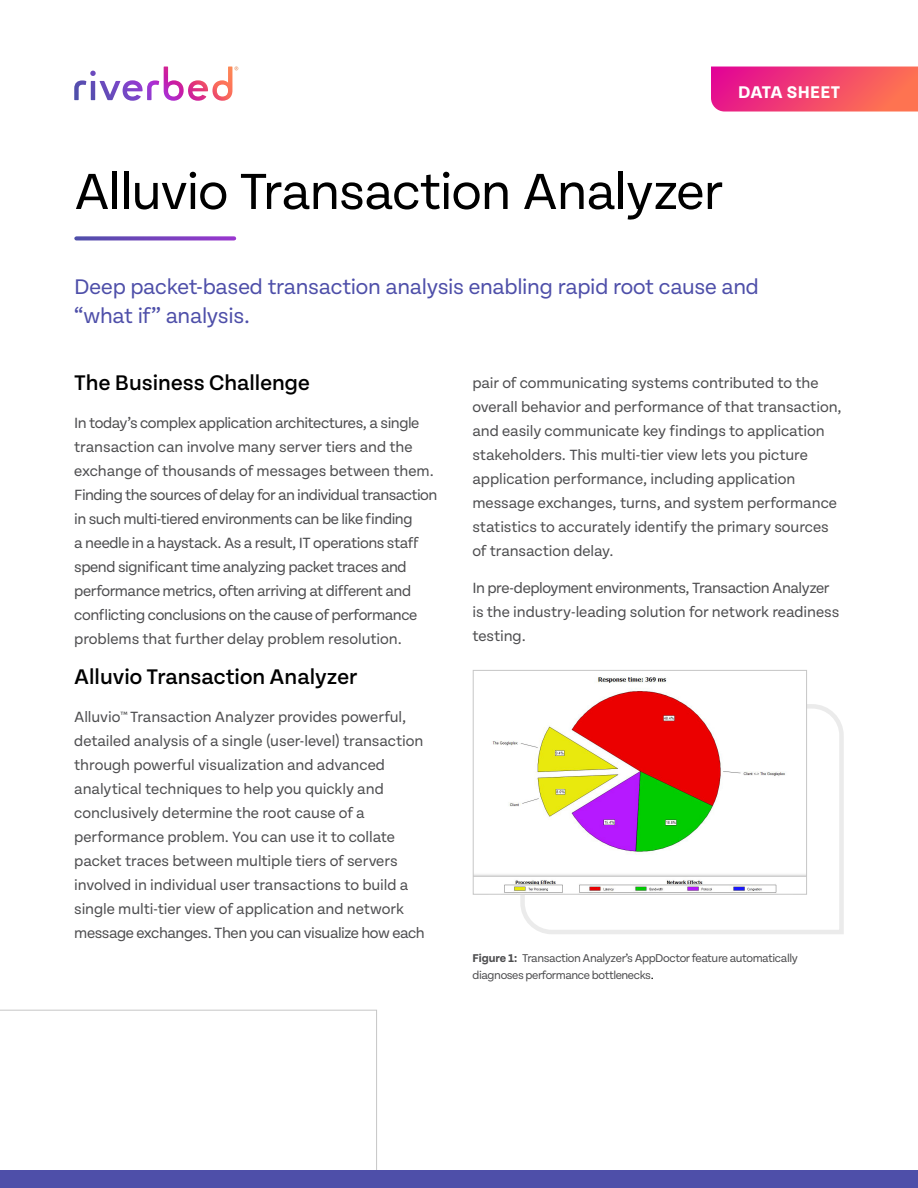
<style>
.page{position:relative;width:918px;height:1188px;background:#fff}
.page>*{position:absolute;margin:0;border:0;box-sizing:border-box;transform-origin:0 0}
.t1{font:54px "Tenon";letter-spacing:-.02em;color:#000}
.t2{font:22.5px/28.5px "Tenon";letter-spacing:-.015em;color:#4e4fa9}
.t3{font:500 22.5px "Tenon";color:#000}
.t4{font:700 18px "Tenon";letter-spacing:.02em;color:#fff}
.t5{font:15.75px/24px "Tenon";letter-spacing:-.01em;color:#4d4d4f}
.t6{font:15.75px/24px "Tenon";letter-spacing:-.03em;color:#4d4d4f}
.t7{font:12px/16.5px "Tenon";letter-spacing:-.035em;color:#4d4d4f}
.s1{font-weight:700}
.s2{color:#000}
</style>
<div class="page">
<svg style="left:0;top:1009px;width:377px;height:161px"></svg>
<svg style="left:74px;top:67px;width:164px;height:34px"></svg>
<svg style="left:711px;top:67px;width:207px;height:45px"></svg>
<div style="left:0;top:1170px;width:918px;height:18px;background:#4e4fa9"></div>
<svg style="left:76px;top:236px;width:158px;height:4px"></svg>
<svg style="left:520px;top:704px;width:324px;height:230px"></svg>
<img style="left:475px;top:677px;width:330px;height:216px">
<div style="left:473px;top:670px;width:334px;height:225px;border:1px solid #c6c6c6"></div>
<p class="t4" style="left:738px;top:83px;width:104px">DATA SHEET</p>
<h1 class="t1" style="left:74px;top:163px;width:650px">Alluvio Transaction Analyzer</h1>
<h2 class="t2" style="left:74px;top:273px;width:686px">Deep packet-based transaction analysis enabling rapid root cause and “what if” analysis.</h2>
<h2 class="t3" style="left:74px;top:371px;width:237px">The Business Challenge</h2>
<p class="t6" style="left:74px;top:411px;width:365px">In today’s complex application architectures, a single transaction can involve many server tiers and the exchange of thousands of messages between them.<br>Finding the sources of delay for an individual transaction in such multi-tiered environments can be like finding<br>a needle in a haystack. As a result, IT operations staff spend significant time analyzing packet traces and performance metrics, often arriving at different and conflicting conclusions on the cause of performance problems that further delay problem resolution.</p>
<h2 class="t3" style="left:74px;top:665px;width:285px">Alluvio Transaction Analyzer</h2>
<p class="t5" style="left:74px;top:705px;width:352px">Alluvio™ Transaction Analyzer provides powerful, detailed analysis of a single (user-level) transaction through powerful visualization and advanced analytical techniques to help you quickly and conclusively determine the root cause of a performance problem. You can use it to collate packet traces between multiple tiers of servers involved in individual user transactions to build a single multi-tier view of application and network message exchanges. Then you can visualize how each</p>
<p class="t5" style="left:472px;top:371px;width:371px">pair of communicating systems contributed to the overall behavior and performance of that transaction, and easily communicate key findings to application stakeholders. This multi-tier view lets you picture application performance, including application message exchanges, turns, and system performance statistics to accurately identify the primary sources of transaction delay.</p>
<p class="t5" style="left:472px;top:576px;width:368px">In pre-deployment environments, Transaction Analyzer is the industry-leading solution for network readiness testing.</p>
<p class="t7" style="left:472px;top:950px;width:327px"><span class="s1">Figure 1:</span> Transaction Analyzer’s AppDoctor feature automatically diagnoses performance bottlenecks<span class="s2">.</span></p>
</div>
